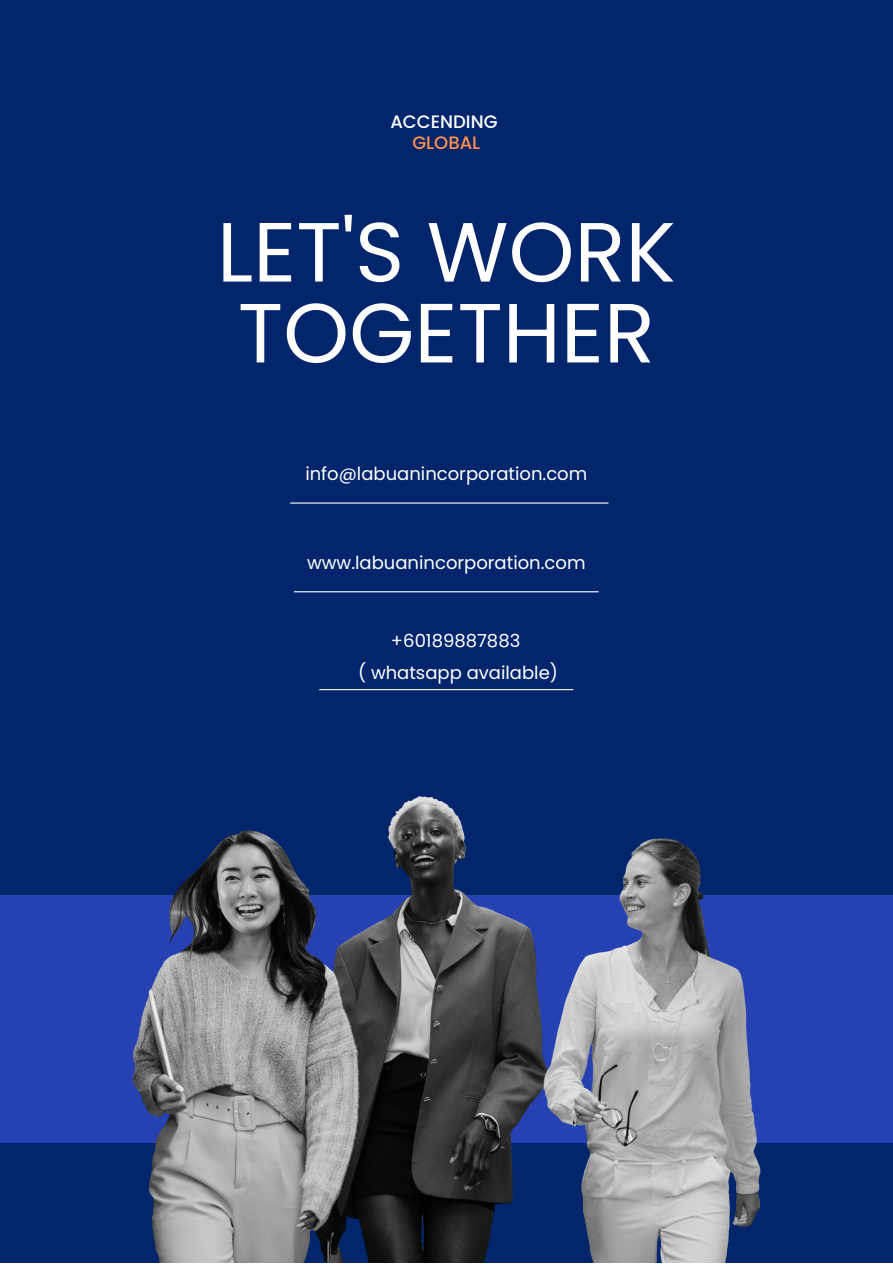
<style>
.page{position:relative;width:893px;height:1264px;background:#fff}
.page>*{position:absolute;margin:0;border:0;box-sizing:border-box;transform-origin:0 0}
.t1{font:83.85px/80.8px "Poppins";color:#fff}
.t2{font:18px "Poppins";color:#fff}
.t3{font:500 18px "Poppins";color:#fff}
.t4{font:500 18px "Poppins";color:#ff914d}
</style>
<div class="page">
<div style="left:0;top:0;width:892px;height:1262px;background:#03256c"></div>
<div style="left:0;top:894px;width:892px;height:248px;background:#2541b2"></div>
<img style="left:132px;top:796px;width:628px;height:466px">
<hr style="left:290px;top:502px;width:318px;height:1px;background:#fff">
<hr style="left:294px;top:591px;width:304px;height:1px;background:#fff">
<hr style="left:319px;top:689px;width:254px;height:1px;background:#fff">
<p class="t3" style="left:390px;top:109px;width:109px">ACCENDING</p>
<p class="t4" style="left:412px;top:130px;width:69px">GLOBAL</p>
<p class="t1" style="left:217px;top:212px;width:460px">LET'S WORK<br>TOGETHER</p>
<p class="t2" style="left:305px;top:460px;width:283px">info@labuanincorporation.com</p>
<p class="t2" style="left:307px;top:550px;width:280px">www.labuanincorporation.com</p>
<p class="t2" style="left:391px;top:628px;width:131px">+60189887883</p>
<p class="t2" style="left:358px;top:660px;width:201px">( whatsapp available)</p>
</div>
